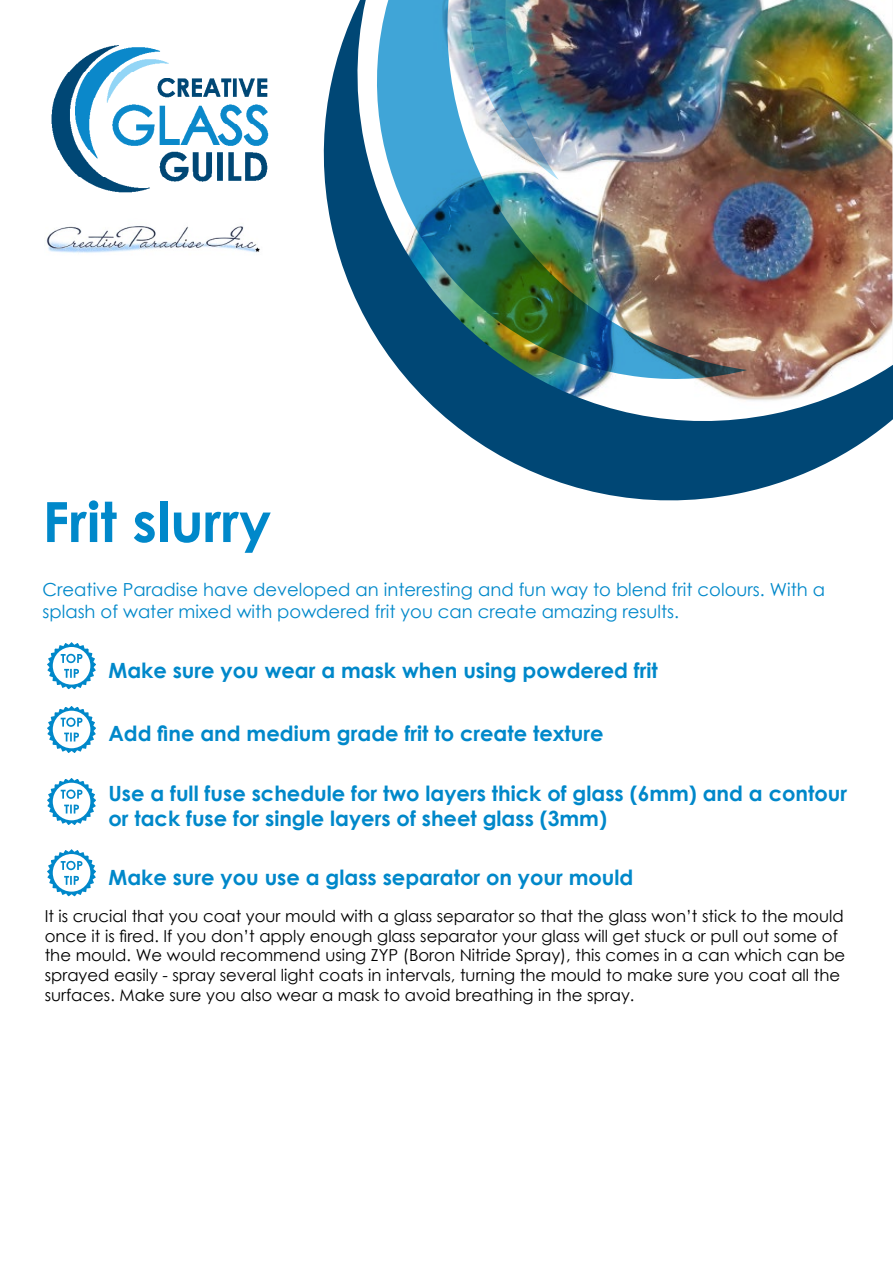
<style>
.page{position:relative;width:893px;height:1263px;background:#fff}
.page>*{position:absolute;margin:0;border:0;box-sizing:border-box;transform-origin:0 0}
.t1{font:700 55.5px "Century Gothic";color:#0088ca}
.t2{font:700 21px/25.2px "Century Gothic";color:#0088ca}
.t3{font:18px/21.6px "Century Gothic";color:#0088ca}
.t4{font:16.5px/19.8px "Century Gothic";color:#000}
</style>
<div class="page">
<img style="left:51px;top:46px;width:218px;height:147px">
<img style="left:46px;top:226px;width:214px;height:27px">
<img style="left:323px;top:0;width:570px;height:501px">
<img style="left:360px;top:0;width:387px;height:381px">
<img style="left:452px;top:0;width:121px;height:180px">
<svg style="left:47px;top:849px;width:49px;height:48px"></svg>
<svg style="left:47px;top:642px;width:49px;height:111px"></svg>
<svg style="left:47px;top:778px;width:49px;height:47px"></svg>
<h1 class="t1" style="left:43px;top:480px;width:230px">Frit slurry</h1>
<p class="t3" style="left:43px;top:579px;width:784px">Creative Paradise have developed an interesting and fun way to blend frit colours. With a splash of water mixed with powdered frit you can create amazing results.</p>
<p class="t2" style="left:108px;top:656px;width:551px">Make sure you wear a mask when using powdered frit</p>
<p class="t2" style="left:108px;top:720px;width:497px">Add fine and medium grade frit to create texture</p>
<p class="t2" style="left:108px;top:779px;width:740px">Use a full fuse schedule for two layers thick of glass (6mm) and a contour or tack fuse for single layers of sheet glass (3mm)</p>
<p class="t2" style="left:108px;top:863px;width:526px">Make sure you use a glass separator on your mould</p>
<p class="t4" style="left:45px;top:906px;width:802px">It is crucial that you coat your mould with a glass separator so that the glass won’t stick to the mould once it is fired. If you don’t apply enough glass separator your glass will get stuck or pull out some of the mould. We would recommend using ZYP (Boron Nitride Spray), this comes in a can which can be sprayed easily - spray several light coats in intervals, turning the mould to make sure you coat all the surfaces. Make sure you also wear a mask to avoid breathing in the spray.</p>
</div>
